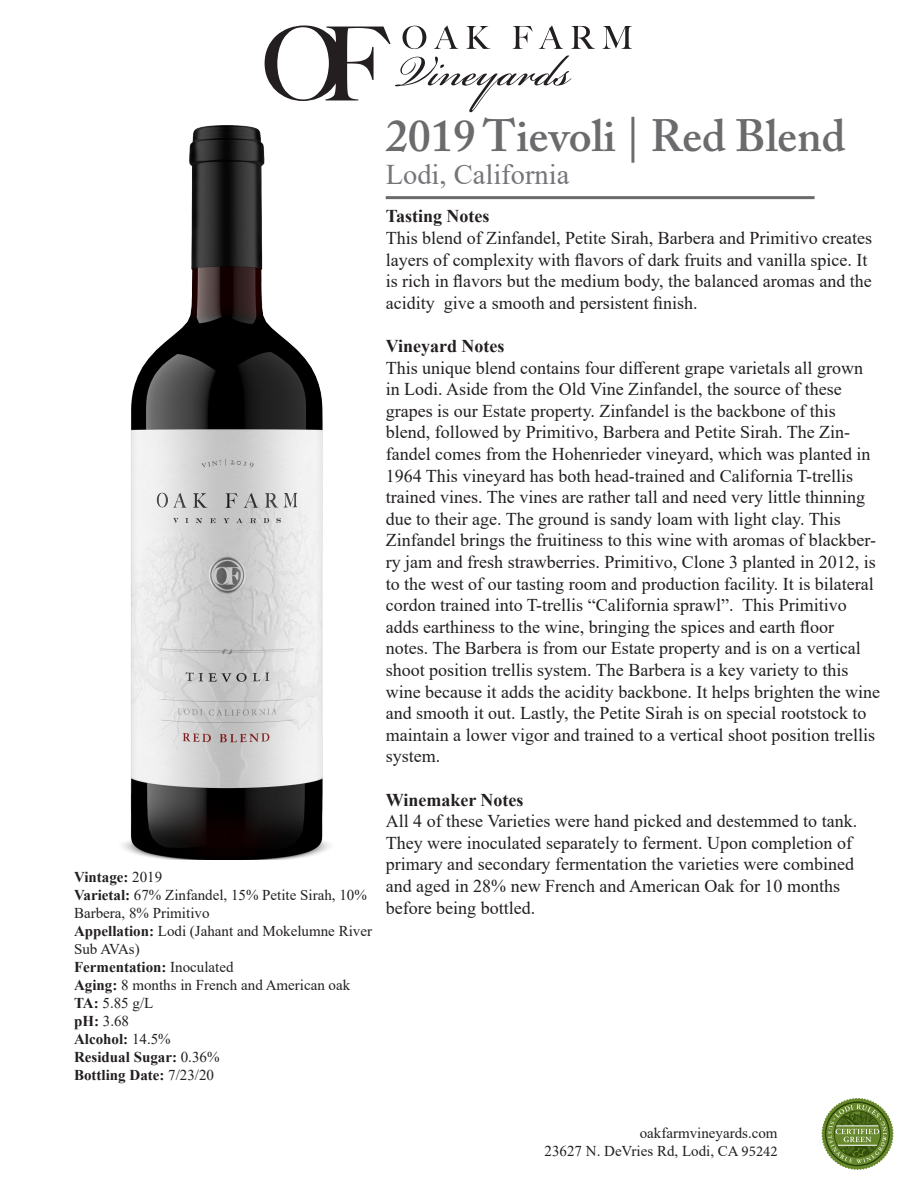
<style>
.page{position:relative;width:918px;height:1188px;background:#fff}
.page>*{position:absolute;margin:0;border:0;box-sizing:border-box;transform-origin:0 0}
.t1{font:600 45px "Adobe Caslon Pro";color:#6b6b6e}
.t2{font:28.5px "Times New Roman";color:#757679}
.t3{font:18px/21.6px "Times New Roman";color:#231f20}
.t4{font:700 18px "Times New Roman";color:#231f20}
.t5{font:15px/18px "Times New Roman";color:#231f20}
.t6{font:700 15px "Times New Roman";color:#231f20}
.s1{font-weight:400}
.s2{font-weight:700}
.s3{font-family:"Minion Pro"}
</style>
<div class="page">
<svg style="left:602px;top:26px;width:30px;height:23px"></svg>
<svg style="left:265px;top:26px;width:330px;height:86px"></svg>
<hr style="left:386px;top:196px;width:429px;height:3px;background:#6b6b6e">
<svg style="left:822px;top:1098px;width:72px;height:72px"></svg>
<div style="left:834px;top:1111px;width:47px;height:46px;border:1px solid #334e0a;border-radius:50%"></div>
<img style="left:123px;top:125px;width:207px;height:735px">
<p class="t6" style="left:74px;top:866px;width:90px">Vintage: <span class="s1">2019</span></p>
<p class="t5" style="left:74px;top:885px;width:299px"><span class="s2">Varietal:</span> 67% Zinfandel, 15% Petite Sirah, 10%<br>Barbera, 8% Primitivo<br><span class="s2">Appellation:</span> Lodi (Jahant and Mokelumne River<br>Sub AVAs)</p>
<p class="t6" style="left:74px;top:956px;width:161px">Fermentation: <span class="s1">Inoculated</span></p>
<p class="t5" style="left:74px;top:975px;width:278px"><span class="s2">Aging:</span> 8 months in French and American oak</p>
<p class="t5" style="left:74px;top:993px;width:81px"><span class="s2">TA:</span> 5.85 g/L</p>
<p class="t5" style="left:74px;top:1011px;width:57px"><span class="s2">pH:</span> 3.68</p>
<p class="t6" style="left:74px;top:1028px;width:98px">Alcohol: <span class="s1">14.5%</span></p>
<p class="t6" style="left:74px;top:1046px;width:147px">Residual Sugar: <span class="s1">0.36%</span></p>
<p class="t6" style="left:74px;top:1064px;width:141px">Bottling Date: <span class="s1">7/23/20</span></p>
<p class="t1" style="left:386px;top:109px;width:461px">2019 Tievoli | Red Blend</p>
<p class="t2" style="left:386px;top:154px;width:185px">Lodi, California</p>
<p class="t4" style="left:386px;top:203px;width:105px">Tasting Notes</p>
<p class="t3" style="left:386px;top:227px;width:488px">This blend of Zinfandel, Petite Sirah, Barbera and Primitivo creates layers of complexity with flavors of dark fruits and vanilla spice. It is rich in flavors but the medium body, the balanced aromas and the acidity give a smooth and persistent finish.</p>
<p class="t4" style="left:386px;top:333px;width:120px">Vineyard Notes</p>
<p class="t3" style="left:386px;top:356px;width:496px">This unique blend contains four different grape varietals all grown in Lodi. Aside from the Old Vine Zinfandel, the source of these grapes is our Estate property. Zinfandel is the backbone of this blend, followed by Primitivo, Barbera and Petite Sirah. The Zin&shy;fandel comes from the Hohenrieder vineyard, which was planted in 1964 This vineyard has both head-trained and California T-trellis trained vines. The vines are rather tall and need very little thinning due to their age. The ground is sandy loam with light clay. This Zinfandel brings the fruitiness to this wine with aromas of blackber&shy;ry jam and fresh strawberries. Primitivo, Clone 3 planted in 2012, is to the west of our tasting room and production facility. It is bilateral cordon trained into T-trellis “California sprawl”. This Primitivo adds earthiness to the wine, bringing the spices and earth floor notes. The Barbera is from our Estate property and is on a vertical shoot position trellis system. The Barbera is a key variety to this wine because it adds the acidity backbone. It helps brighten the wine and smooth it out. Lastly, the Petite Sirah is on special rootstock to maintain a lower vigor and trained to a vertical shoot position trellis system.</p>
<p class="t4" style="left:386px;top:787px;width:139px">Winemaker Notes</p>
<p class="t3" style="left:386px;top:810px;width:473px">All 4 of these Varieties were hand picked and destemmed to tank.<br>They were inoculated separately to ferment. Upon completion of primary and secondary fermentation the varieties were combined and aged in 28% new French and American Oak for 10 months before being bottled.</p>
<p class="t5" style="left:640px;top:1124px;width:139px">oakfarmvineyards.com</p>
<p class="t5" style="left:545px;top:1142px;width:235px">23627 N. DeVries Rd, Lodi, CA <span class="s3">95242</span></p>
</div>
